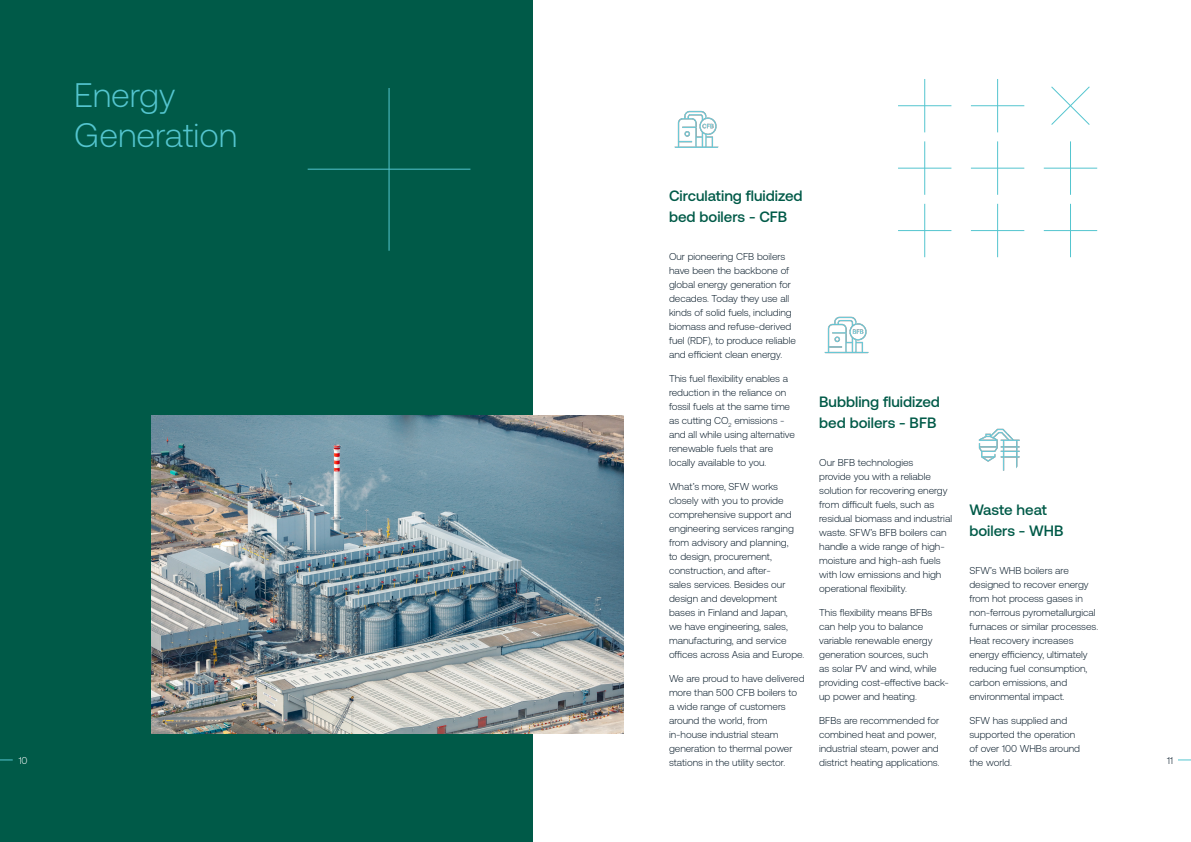
<style>
.page{position:relative;width:1191px;height:842px;background:#fff}
.page>*{position:absolute;margin:0;border:0;box-sizing:border-box;transform-origin:0 0}
.t1{font:300 34px/39.8px "Aeonik";color:#54c5cf}
.Call_out{font:500 15px/21px "Aeonik";color:#005a48}
.Body{font:300 10px/14px "Aeonik";color:#001524}
.t2{font:300 10px "Aeonik";color:#fff}
</style>
<div class="page">
<svg style="left:1178px;top:759px;width:13px;height:1px"></svg>
<div style="left:0;top:0;width:532px;height:842px;background:#005a48"></div>
<svg style="left:0;top:759px;width:13px;height:1px"></svg>
<img style="left:151px;top:415px;width:472px;height:319px">
<img style="left:669px;top:104px;width:55px;height:54px;border-radius:27px">
<img style="left:819px;top:309px;width:55px;height:55px;border-radius:27px">
<img style="left:970px;top:421px;width:54px;height:55px;border-radius:27px">
<hr style="left:388px;top:88px;width:1px;height:163px;background:#54c5cf">
<hr style="left:1070px;top:204px;width:1px;height:53px;background:#54c5cf">
<hr style="left:1070px;top:141px;width:1px;height:54px;background:#54c5cf">
<hr style="left:997px;top:204px;width:1px;height:53px;background:#54c5cf">
<hr style="left:997px;top:141px;width:1px;height:54px;background:#54c5cf">
<hr style="left:997px;top:79px;width:1px;height:53px;background:#54c5cf">
<hr style="left:924px;top:204px;width:1px;height:53px;background:#54c5cf">
<hr style="left:924px;top:141px;width:1px;height:54px;background:#54c5cf">
<hr style="left:924px;top:79px;width:1px;height:53px;background:#54c5cf">
<hr style="left:308px;top:169px;width:162px;height:1px;background:#54c5cf">
<hr style="left:1043px;top:230px;width:54px;height:1px;background:#54c5cf">
<hr style="left:1043px;top:168px;width:54px;height:1px;background:#54c5cf">
<svg style="left:1051px;top:86px;width:39px;height:39px"></svg>
<hr style="left:971px;top:230px;width:53px;height:1px;background:#54c5cf">
<hr style="left:971px;top:168px;width:53px;height:1px;background:#54c5cf">
<hr style="left:971px;top:105px;width:53px;height:1px;background:#54c5cf">
<hr style="left:898px;top:230px;width:53px;height:1px;background:#54c5cf">
<hr style="left:898px;top:168px;width:53px;height:1px;background:#54c5cf">
<hr style="left:898px;top:105px;width:53px;height:1px;background:#54c5cf">
<h1 class="t1" style="left:74px;top:76px;width:165px">Energy<br>Generation</h1>
<p class="Call_out" style="left:669px;top:185px;width:135px">Circulating fluidized bed boilers - CFB</p>
<p class="Body" style="left:669px;top:250px;width:128px">Our pioneering CFB boilers have been the backbone of global energy generation for decades. Today they use all kinds of solid fuels, including biomass and refuse-derived fuel (RDF), to produce reliable and efficient clean energy.</p>
<p class="Body" style="left:669px;top:372px;width:127px">This fuel flexibility enables a reduction in the reliance on fossil fuels at the same time as cutting CO<sub>2</sub> emissions - and all while using alternative renewable fuels that are locally available to you.</p>
<p class="Body" style="left:669px;top:480px;width:137px">What’s more, SFW works closely with you to provide comprehensive support and engineering services ranging from advisory and planning,<br>to design, procurement, construction, and after-<br>sales services. Besides our design and development bases in Finland and Japan,<br>we have engineering, sales, manufacturing, and service offices across Asia and Europe.</p>
<p class="Body" style="left:669px;top:672px;width:137px">We are proud to have delivered more than 500 CFB boilers to a wide range of customers around the world, from in-house industrial steam generation to thermal power stations in the utility sector.</p>
<p class="Call_out" style="left:819px;top:391px;width:122px">Bubbling fluidized bed boilers - BFB</p>
<p class="Body" style="left:819px;top:456px;width:134px">Our BFB technologies<br>provide you with a reliable solution for recovering energy from difficult fuels, such as residual biomass and industrial waste. SFW’s BFB boilers can handle a wide range of high&shy;moisture and high-ash fuels with low emissions and high operational flexibility.</p>
<p class="Body" style="left:819px;top:606px;width:131px">This flexibility means BFBs can help you to balance variable renewable energy generation sources, such<br>as solar PV and wind, while providing cost-effective back&shy;up power and heating.</p>
<p class="Body" style="left:819px;top:714px;width:122px">BFBs are recommended for combined heat and power, industrial steam, power and district heating applications.</p>
<p class="Call_out" style="left:969px;top:499px;width:96px">Waste heat boilers - WHB</p>
<p class="Body" style="left:969px;top:564px;width:130px">SFW’s WHB boilers are designed to recover energy from hot process gases in non-ferrous pyrometallurgical furnaces or similar processes.<br>Heat recovery increases energy efficiency, ultimately reducing fuel consumption, carbon emissions, and environmental impact.</p>
<p class="Body" style="left:969px;top:714px;width:112px">SFW has supplied and supported the operation of over 100 WHBs around the world.</p>
<p class="t2" style="left:19px;top:755px;width:10px">10</p>
<p class="Body" style="left:1167px;top:753px;width:7px">11</p>
</div>
